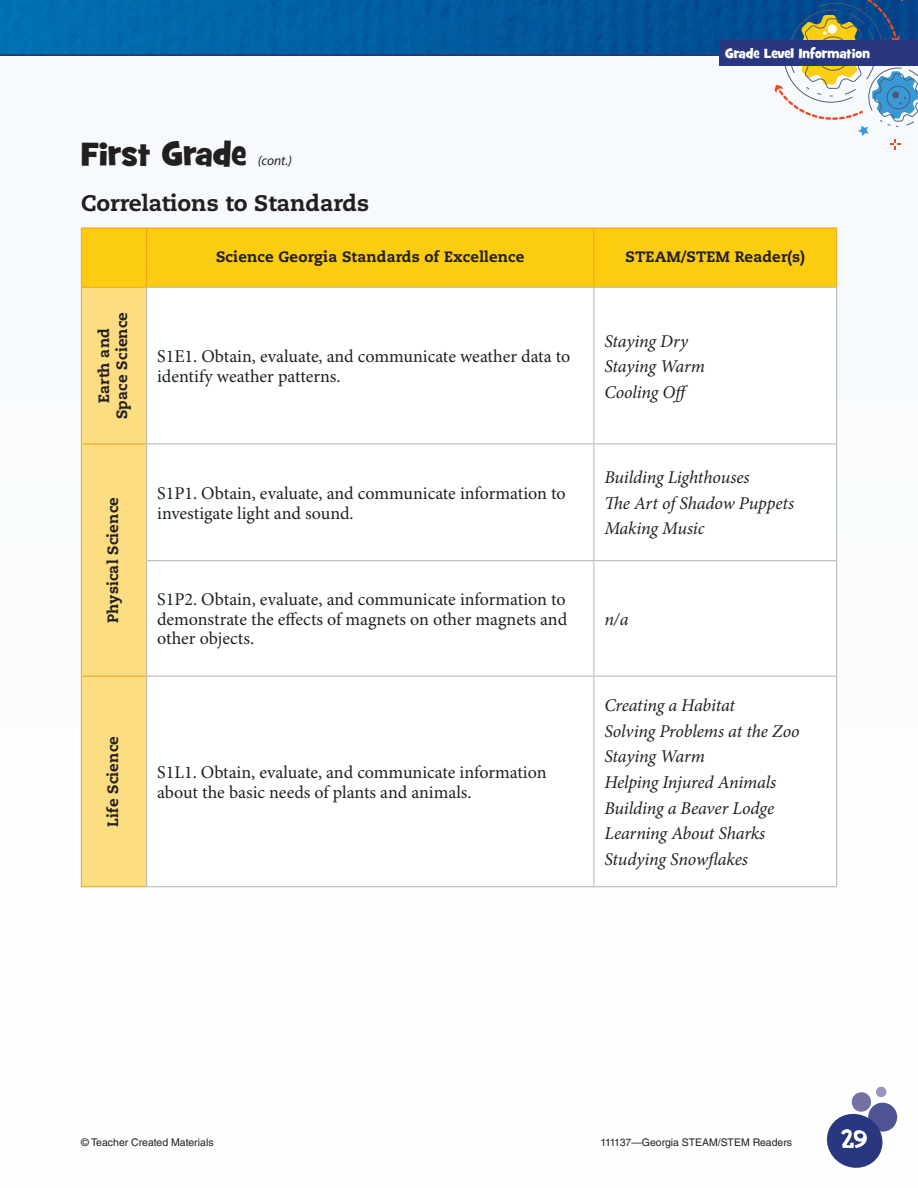
<style>
.page{position:relative;width:918px;height:1188px;background:#f6fafd}
.page>*{position:absolute;margin:0;border:0;box-sizing:border-box;transform-origin:0 0}
.Title__T{font:33px "Grilled Cheese BTN";color:#231f20}
.t1{font:27px "Goose";color:#fff}
.Header__S3{font:800 22.5px "Caecilia LT Std";color:#231f20}
.Table_Body_Larger{font:18px/19.5px "Minion Pro";color:#231f20}
.Table_Body_Larger-2{font:italic 18px "Minion Pro";letter-spacing:-.01em;color:#231f20}
.Table_Front_Header{font:800 15px/18px "Caecilia LT Std";letter-spacing:.01em;color:#231f20;text-align:center}
.Unit_Header{font:13.5px "Grilled Cheese BTN";color:#fff}
.Title__T-2{font:italic 13.5px "Myriad Pro";color:#231f20}
.t2{font:10.5px "Helvetica LT Std";color:#231f20}
</style>
<div class="page">
<div style="left:0;top:52px;width:918px;height:6px;background:#231f20;opacity:.4"></div>
<img style="left:0;top:0;width:775px;height:53px">
<svg style="left:826px;top:1086px;width:72px;height:82px"></svg>
<svg style="left:775px;top:0;width:143px;height:150px"></svg>
<div style="left:82px;top:229px;width:754px;height:58px;background:#fccc11"></div>
<div style="left:82px;top:288px;width:64px;height:598px;background:#fddd81"></div>
<div style="left:147px;top:288px;width:689px;height:598px;background:#fff"></div>
<hr style="left:146px;top:228px;width:1px;height:59px;background:#f89c1c">
<hr style="left:81px;top:228px;width:66px;height:1px;background:#f89c1c">
<hr style="left:81px;top:228px;width:1px;height:59px;background:#f89c1c">
<hr style="left:147px;top:228px;width:447px;height:1px;background:#f89c1c">
<hr style="left:594px;top:228px;width:243px;height:1px;background:#f89c1c">
<hr style="left:593px;top:228px;width:1px;height:59px;background:#f89c1c">
<hr style="left:836px;top:228px;width:1px;height:59px;background:#f89c1c">
<hr style="left:81px;top:287px;width:65px;height:1px;background:#f89c1c">
<hr style="left:81px;top:288px;width:1px;height:156px;background:#f89c1c">
<hr style="left:81px;top:444px;width:1px;height:117px;background:#f89c1c">
<hr style="left:81px;top:561px;width:1px;height:115px;background:#f89c1c">
<hr style="left:81px;top:677px;width:1px;height:209px;background:#f89c1c">
<hr style="left:81px;top:886px;width:65px;height:1px;background:#f89c1c">
<hr style="left:146px;top:287px;width:448px;height:1px;background:#b2b3b7">
<hr style="left:146px;top:288px;width:1px;height:156px;background:#b2b3b7">
<hr style="left:594px;top:287px;width:243px;height:1px;background:#b2b3b7">
<hr style="left:836px;top:288px;width:1px;height:156px;background:#b2b3b7">
<hr style="left:146px;top:444px;width:1px;height:116px;background:#b2b3b7">
<hr style="left:836px;top:444px;width:1px;height:116px;background:#b2b3b7">
<hr style="left:146px;top:561px;width:1px;height:115px;background:#b2b3b7">
<hr style="left:836px;top:561px;width:1px;height:115px;background:#b2b3b7">
<hr style="left:146px;top:677px;width:1px;height:209px;background:#b2b3b7">
<hr style="left:836px;top:677px;width:1px;height:209px;background:#b2b3b7">
<hr style="left:146px;top:886px;width:448px;height:1px;background:#b2b3b7">
<hr style="left:594px;top:886px;width:243px;height:1px;background:#b2b3b7">
<hr style="left:593px;top:288px;width:1px;height:156px;background:#b2b3b7">
<hr style="left:81px;top:444px;width:65px;height:1px;background:#f89c1c">
<hr style="left:146px;top:444px;width:448px;height:1px;background:#b2b3b7">
<hr style="left:594px;top:444px;width:243px;height:1px;background:#b2b3b7">
<hr style="left:593px;top:444px;width:1px;height:116px;background:#b2b3b7">
<hr style="left:146px;top:560px;width:448px;height:1px;background:#b2b3b7">
<hr style="left:594px;top:560px;width:243px;height:1px;background:#b2b3b7">
<hr style="left:593px;top:561px;width:1px;height:115px;background:#b2b3b7">
<hr style="left:81px;top:676px;width:65px;height:1px;background:#f89c1c">
<hr style="left:146px;top:676px;width:448px;height:1px;background:#b2b3b7">
<hr style="left:594px;top:676px;width:243px;height:1px;background:#b2b3b7">
<hr style="left:593px;top:677px;width:1px;height:209px;background:#b2b3b7">
<div style="left:719px;top:40px;width:199px;height:26px;background:#293680"></div>
<p class="Unit_Header" style="left:725px;top:45px;width:146px">Grade Level Information</p>
<p class="Title__T" style="left:81px;top:132px;width:167px">First Grade</p>
<p class="Title__T-2" style="left:258px;top:152px;width:36px">(cont.)</p>
<p class="Header__S3" style="left:81px;top:189px;width:290px">Correlations to Standards</p>
<p class="Table_Front_Header" style="left:216px;top:248px;width:310px">Science Georgia Standards of Excellence</p>
<p class="Table_Front_Header" style="left:626px;top:248px;width:181px">STEAM/STEM Reader(s)</p>
<p class="Table_Front_Header" style="left:95px;top:419px;width:109px;rotate:-90deg">Earth and<br>Space Science</p>
<p class="Table_Body_Larger" style="left:157px;top:348px;width:415px">S1E1. Obtain, evaluate, and communicate weather data to identify weather patterns.</p>
<p class="Table_Front_Header" style="left:104px;top:623px;width:127px;rotate:-90deg">Physical Science</p>
<p class="Table_Body_Larger" style="left:157px;top:484px;width:410px">S1P1. Obtain, evaluate, and communicate information to investigate light and sound.</p>
<p class="Table_Body_Larger" style="left:157px;top:591px;width:412px;text-align:justify">S1P2. Obtain, evaluate, and communicate information to demonstrate the effects of magnets on other magnets and other objects.</p>
<p class="Table_Front_Header" style="left:104px;top:827px;width:92px;rotate:-90deg">Life Science</p>
<p class="Table_Body_Larger" style="left:157px;top:763px;width:391px">S1L1. Obtain, evaluate, and communicate information about the basic needs of plants and animals.</p>
<p class="Table_Body_Larger-2" style="left:604px;top:329px;width:85px">Staying Dry</p>
<p class="Table_Body_Larger-2" style="left:604px;top:354px;width:102px">Staying Warm</p>
<p class="Table_Body_Larger-2" style="left:604px;top:380px;width:88px">Cooling Off</p>
<p class="Table_Body_Larger-2" style="left:604px;top:465px;width:147px">Building Lighthouses</p>
<p class="Table_Body_Larger-2" style="left:604px;top:491px;width:191px">The Art of Shadow Puppets</p>
<p class="Table_Body_Larger-2" style="left:604px;top:516px;width:102px">Making Music</p>
<p class="Table_Body_Larger-2" style="left:604px;top:607px;width:26px">n/a</p>
<p class="Table_Body_Larger-2" style="left:604px;top:693px;width:132px">Creating a Habitat</p>
<p class="Table_Body_Larger-2" style="left:604px;top:719px;width:197px">Solving Problems at the Zoo</p>
<p class="Table_Body_Larger-2" style="left:604px;top:744px;width:102px">Staying Warm</p>
<p class="Table_Body_Larger-2" style="left:604px;top:770px;width:174px">Helping Injured Animals</p>
<p class="Table_Body_Larger-2" style="left:604px;top:795px;width:171px">Building a Beaver Lodge</p>
<p class="Table_Body_Larger-2" style="left:604px;top:821px;width:162px">Learning About Sharks</p>
<p class="Table_Body_Larger-2" style="left:604px;top:846px;width:145px">Studying Snowflakes</p>
<p class="t2" style="left:81px;top:1136px;width:134px">© Teacher Created Materials</p>
<p class="t2" style="left:600px;top:1136px;width:193px">111137—Georgia STEAM/STEM Readers</p>
<h2 class="t1" style="left:842px;top:1126px;width:27px">29</h2>
</div>
